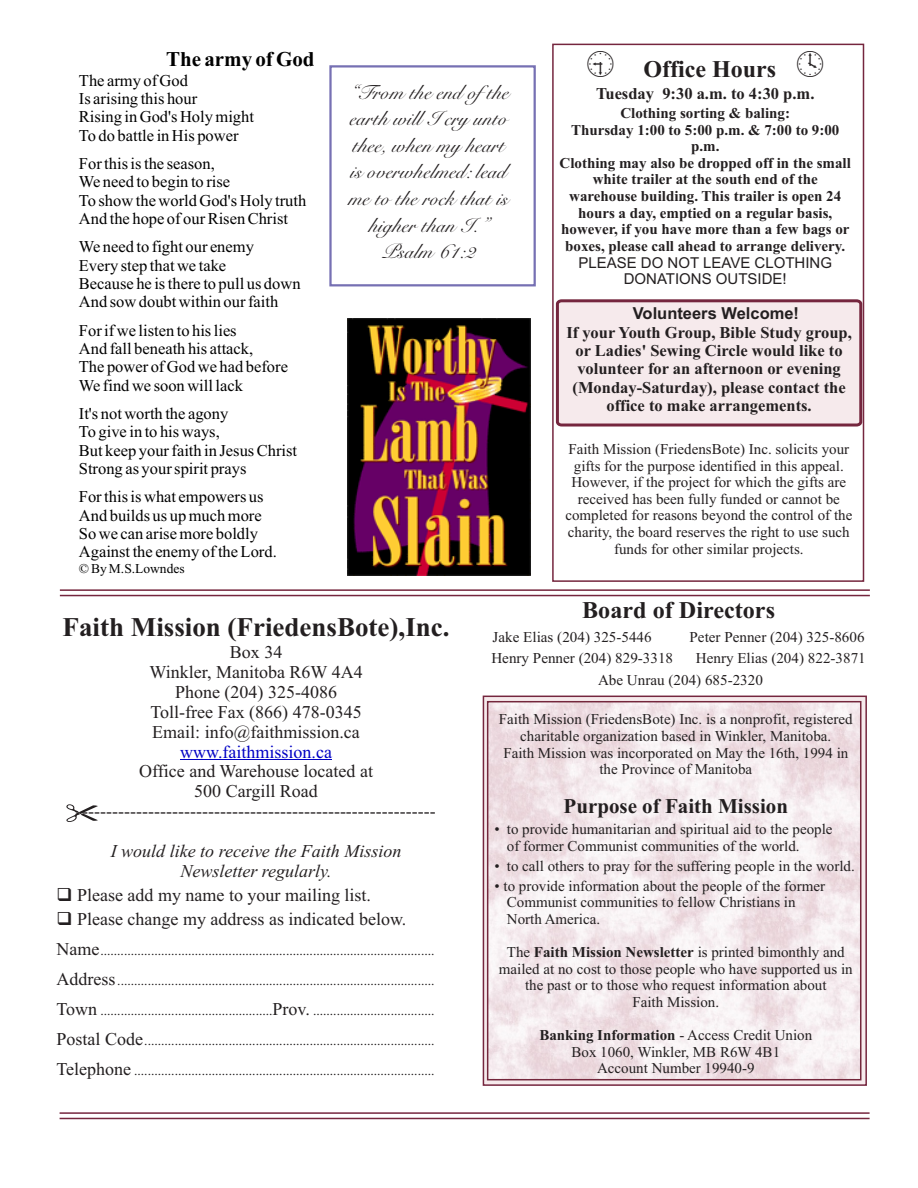
<style>
.page{position:relative;width:918px;height:1188px;background:#fff}
.page>*{position:absolute;margin:0;border:0;box-sizing:border-box;transform-origin:0 0}
.t1{font:700 27px "Times New Roman";color:#231f20}
.t2{font:700 24px "Times New Roman";color:#231f20}
.t3{font:21px/26.5px "Snell BT";color:#231f20;text-align:center}
.t4{font:700 21px "Times New Roman";color:#231f20}
.t5{font:700 21px "Times New Roman";color:#000}
.t6{font:18px/20px "Times New Roman";color:#231f20;text-align:center}
.t7{font:italic 18px/20px "Times New Roman";color:#231f20;text-align:center}
.t8{font:18px "Times New Roman";color:#0000c4}
.t9{font:16.5px/18.3px "Times New Roman";color:#000}
.t10{font:700 16.5px/18.3px "Times New Roman";color:#231f20;text-align:center}
.t11{font:700 16.5px "Arial";color:#231f20}
.t12{font:15px/16.6px "Times New Roman";color:#231f20}
.t13{font:700 15px/16.6px "Times New Roman";color:#231f20;text-align:center}
.t14{font:15px/16.8px "Arial";color:#231f20;text-align:center}
.t15{font:13.5px "Times New Roman";color:#231f20}
.t16{font:13.5px "Times New Roman";color:#000}
.s1{font-size:18px}
.s2{font-weight:700}
</style>
<div class="page">
<hr style="left:60px;top:595px;width:810px;height:1px;background:#75263e">
<hr style="left:60px;top:589px;width:810px;height:2px;background:#75263e">
<hr style="left:180px;top:759px;width:152px;height:1px;background:#0000c4">
<hr style="left:60px;top:1112px;width:810px;height:2px;background:#75263e">
<hr style="left:60px;top:1118px;width:810px;height:1px;background:#75263e">
<svg style="left:66px;top:804px;width:32px;height:18px"></svg>
<svg style="left:482px;top:695px;width:385px;height:391px;background:#cdacb5"></svg>
<svg style="left:486px;top:700px;width:376px;height:381px;fill:#f3e8ec"></svg>
<div style="left:555px;top:299px;width:306px;height:128px;background:#f6eaec"></div>
<div style="left:552px;top:44px;width:312px;height:538px;border:2px solid #75263e"></div>
<img style="left:348px;top:318px;width:182px;height:257px">
<div style="left:329px;top:65px;width:207px;height:221px;border:2px solid #7670b3"></div>
<h3 class="t5" style="left:166px;top:52px;width:150px">The army of God</h3>
<p class="t9" style="left:79px;top:73px;width:177px">The army of God<br>Is arising this hour<br>Rising in God's Holy might<br>To do battle in His power</p>
<p class="t9" style="left:79px;top:156px;width:229px">For this is the season,<br>We need to begin to rise<br>To show the world God's Holy truth<br>And the hope of our Risen Christ</p>
<p class="t9" style="left:79px;top:239px;width:223px">We need to fight our enemy<br>Every step that we take<br>Because he is there to pull us down<br>And sow doubt within our faith</p>
<p class="t9" style="left:79px;top:323px;width:211px">For if we listen to his lies<br>And fall beneath his attack,<br>The power of God we had before<br>We find we soon will lack</p>
<p class="t9" style="left:79px;top:406px;width:220px">It's not worth the agony<br>To give in to his ways,<br>But keep your faith in Jesus Christ<br>Strong as your spirit prays</p>
<p class="t9" style="left:79px;top:489px;width:199px">For this is what empowers us<br>And builds us up much more<br>So we can arise more boldly<br>Against the enemy of the Lord.</p>
<p class="t16" style="left:79px;top:564px;width:107px">© By M.S.Lowndes</p>
<h3 class="t3" style="left:353px;top:80px;width:163px">“From the end ofthe earth will I cryunto thee, when myheart is overwhelmed: lead me to the rock that is higher than I.”<br>Psalm 61:2</h3>
<h2 class="t2" style="left:643px;top:61px;width:134px">Office Hours</h2>
<p class="t10" style="left:596px;top:86px;width:220px">Tuesday 9:30 a.m. to 4:30 p.m.</p>
<p class="t13" style="left:560px;top:106px;width:293px">Clothing sorting &amp; baling:<br>Thursday 1:00 to 5:00 p.m. &amp; 7:00 to 9:00 p.m.<br>Clothing may also be dropped off in the small white trailer at the south end of the warehouse building. This trailer is open 24 hours a day, emptied on a regular basis, however, if you have more than a few bags or boxes, please call ahead to arrange delivery.</p>
<p class="t14" style="left:578px;top:255px;width:255px">PLEASE DO NOT LEAVE CLOTHING<br>DONATIONS OUTSIDE!</p>
<p class="t11" style="left:633px;top:307px;width:168px">Volunteers Welcome!</p>
<p class="t10" style="left:566px;top:325px;width:287px">If your Youth Group, Bible Study group, or Ladies' Sewing Circle would like to volunteer for an afternoon or evening (Monday-Saturday), please contact the office to make arrangements.</p>
<p class="t12" style="left:565px;top:442px;width:289px;text-align:center">Faith Mission (FriedensBote) Inc. solicits your gifts for the purpose identified in this appeal.<br>However, if the project for which the gifts are received has been fully funded or cannot be completed for reasons beyond the control of the charity, the board reserves the right to use such funds for other similar projects.</p>
<h1 class="t1" style="left:63px;top:618px;width:388px">Faith Mission (FriedensBote),Inc.</h1>
<p class="t6" style="left:149px;top:644px;width:215px">Box 34<br>Winkler, Manitoba R6W 4A4<br>Phone (204) 325-4086<br>Toll-free Fax (866) 478-0345<br>Email: info@faithmission.ca</p>
<p class="t6" style="left:76px;top:763px;width:361px">Office and Warehouse located at<br>500 Cargill Road ------------------------------------------------------------</p>
<p class="t7" style="left:111px;top:843px;width:292px">I would like to receive the Faith Mission<br>Newsletter regularly.</p>
<p class="t6" style="left:57px;top:887px;width:316px">❑ Please add my name to your mailing list.</p>
<p class="t6" style="left:57px;top:911px;width:351px">❑ Please change my address as indicated below.</p>
<p class="t15" style="left:57px;top:946px;width:379px"><span class="s1">Name</span>...................................................................................................</p>
<p class="t15" style="left:57px;top:976px;width:379px"><span class="s1">Address</span>..............................................................................................</p>
<p class="t15" style="left:57px;top:1006px;width:379px"><span class="s1">Town</span> ...................................................<span class="s1">Prov.</span> ....................................</p>
<p class="t15" style="left:57px;top:1036px;width:379px"><span class="s1">Postal Code</span>......................................................................................</p>
<p class="t15" style="left:57px;top:1065px;width:379px"><span class="s1">Telephone</span> .........................................................................................</p>
<p class="t8" style="left:180px;top:745px;width:153px">www.faithmission.ca</p>
<h2 class="t2" style="left:582px;top:601px;width:194px">Board of Directors</h2>
<p class="t12" style="left:491px;top:627px;width:183px;line-height:21.6px">Jake Elias (204) 325-5446<br>Henry Penner (204) 829-3318</p>
<p class="t12" style="left:690px;top:630px;width:177px">Peter Penner (204) 325-8606</p>
<p class="t12" style="left:598px;top:649px;width:269px;line-height:21.6px;text-indent:98px">Henry Elias (204) 822-3871<br>Abe Unrau (204) 685-2320</p>
<p class="t12" style="left:499px;top:712px;width:355px;text-align:center">Faith Mission (FriedensBote) Inc. is a nonprofit, registered charitable organization based in Winkler, Manitoba.<br>Faith Mission was incorporated on May the 16th, 1994 in the Province of Manitoba</p>
<h3 class="t4" style="left:564px;top:799px;width:226px">Purpose of Faith Mission</h3>
<p class="t12" style="left:507px;top:822px;width:327px;text-indent:-12px">• to provide humanitarian and spiritual aid to the people of former Communist communities of the world.</p>
<p class="t12" style="left:495px;top:859px;width:362px">• to call others to pray for the suffering people in the world.</p>
<p class="t12" style="left:507px;top:879px;width:320px;text-indent:-12px">• to provide information about the people of the former<br>Communist communities to fellow Christians in<br>North America.</p>
<p class="t12" style="left:499px;top:945px;width:355px;text-align:center">The <span class="s2">Faith Mission Newsletter</span> is printed bimonthly and mailed at no cost to those people who have supported us in the past or to those who request information about<br>Faith Mission.</p>
<p class="t12" style="left:539px;top:1028px;width:274px;text-align:center"><span class="s2">Banking Information</span> - Access Credit Union<br>Box 1060, Winkler, MB R6W 4B1<br>Account Number 19940-9</p>
</div>
